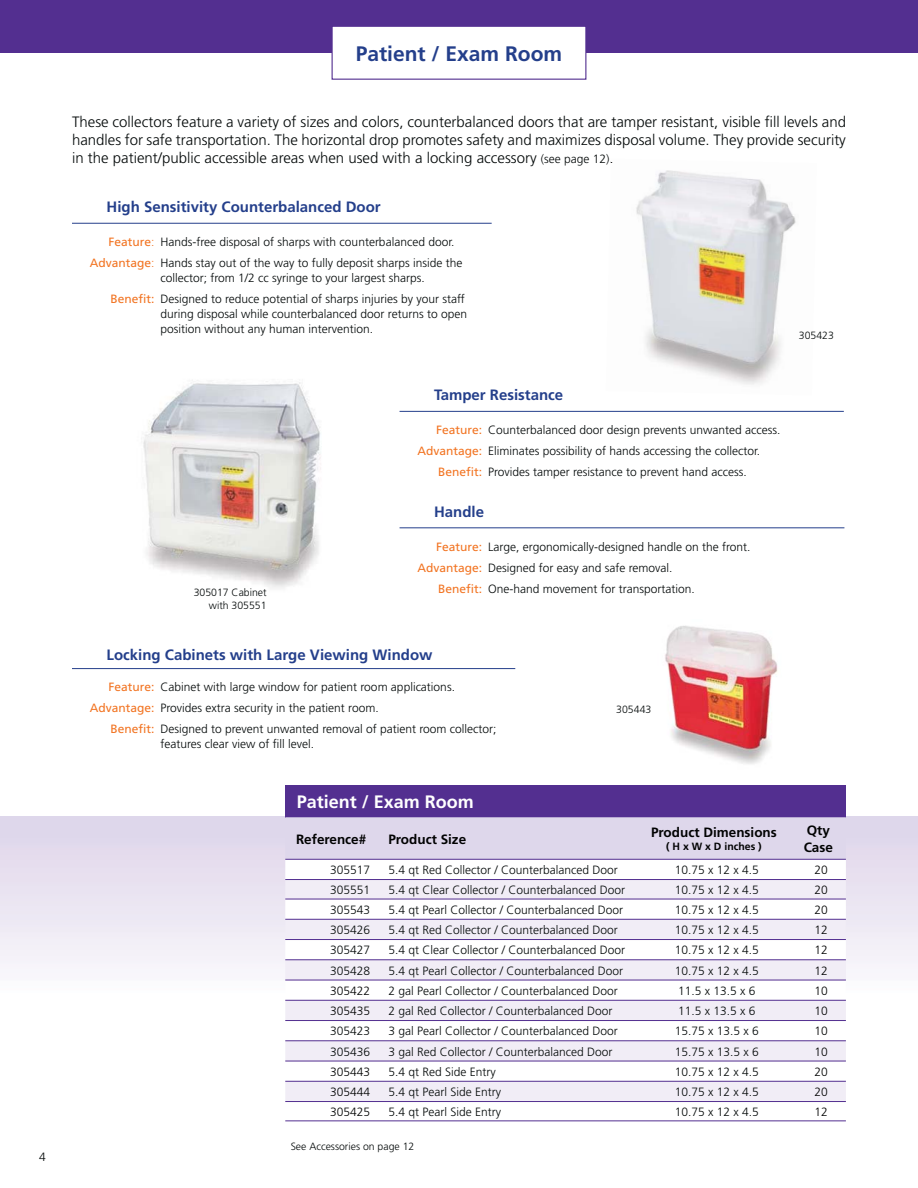
<style>
.page{position:relative;width:918px;height:1188px;background:#fff}
.page>*{position:absolute;margin:0;border:0;box-sizing:border-box;transform-origin:0 0}
.t1{font:700 21px "Frutiger";color:#243f8b}
.t2{font:700 18px "Frutiger";color:#fff}
.t3{font:300 15px/18px "Frutiger";color:#040909;text-align:justify}
.t4{font:700 15px "Frutiger";color:#243f8b}
.t5{font:700 13.5px/16.2px "Frutiger";color:#010202}
.t6{font:300 12px/21px "Frutiger";color:#040909}
.t7{font:300 12px "Frutiger";color:#010202}
.t8{font:300 10.5px/12.6px "Frutiger";color:#040909;text-align:right}
.t9{font:700 10.5px "Frutiger";color:#010202}
.s1{font-size:12px}
.s2{color:#010202}
.s3{font-weight:400;color:#f27422}
.s4{color:#f27422}
</style>
<div class="page">
<hr style="left:72px;top:223px;width:420px;height:1px;background:#243f8b">
<hr style="left:400px;top:527px;width:444px;height:1px;background:#243f8b">
<hr style="left:72px;top:668px;width:443px;height:1px;background:#243f8b">
<hr style="left:400px;top:411px;width:444px;height:1px;background:#243f8b">
<img style="left:665px;top:625px;width:113px;height:139px">
<img style="left:143px;top:380px;width:178px;height:208px">
<div style="left:0;top:0;width:918px;height:53px;background:#532f90"></div>
<div style="left:332px;top:26px;width:254px;height:53px;background:#fff"></div>
<div style="left:332px;top:26px;width:254px;height:54px;border:1px solid #532f90"></div>
<img style="left:636px;top:170px;width:160px;height:215px">
<div style="left:0;top:816px;width:918px;height:372px;background:linear-gradient(to bottom,#e4ddee,#fff)"></div>
<div style="left:285px;top:785px;width:561px;height:32px;background:#532f90"></div>
<div style="left:285px;top:817px;width:561px;height:42px;background:#ded7eb"></div>
<svg style="left:285px;top:860px;width:561px;height:261px"></svg>
<svg style="left:285px;top:880px;width:561px;height:221px;fill:#f1edf6"></svg>
<hr style="left:285px;top:859px;width:561px;height:1px;background:#532f90">
<hr style="left:285px;top:879px;width:561px;height:1px;background:#532f90">
<hr style="left:285px;top:899px;width:561px;height:1px;background:#532f90">
<hr style="left:285px;top:919px;width:561px;height:1px;background:#532f90">
<hr style="left:285px;top:939px;width:561px;height:1px;background:#532f90">
<hr style="left:285px;top:960px;width:561px;height:1px;background:#532f90">
<hr style="left:285px;top:980px;width:561px;height:1px;background:#532f90">
<hr style="left:285px;top:1000px;width:561px;height:1px;background:#532f90">
<hr style="left:285px;top:1020px;width:561px;height:1px;background:#532f90">
<hr style="left:285px;top:1041px;width:561px;height:1px;background:#532f90">
<hr style="left:285px;top:1061px;width:561px;height:1px;background:#532f90">
<hr style="left:285px;top:1081px;width:561px;height:1px;background:#532f90">
<hr style="left:285px;top:1101px;width:561px;height:1px;background:#532f90">
<hr style="left:285px;top:1121px;width:561px;height:1px;background:#532f90">
<p class="t6" style="left:39px;top:1147px;width:8px">4</p>
<h1 class="t1" style="left:356px;top:45px;width:208px">Patient / Exam Room</h1>
<p class="t3" style="left:72px;top:114px;width:776px">These collectors feature a variety of sizes and colors, counterbalanced doors that are tamper resistant, visible fill levels and handles for safe transportation. The horizontal drop promotes safety and maximizes disposal volume. They provide security in the patient/public accessible areas when used with a locking accessory <span class="s1">(see page 12)</span><span class="s2">.</span></p>
<p class="t4" style="left:107px;top:201px;width:276px">High Sensitivity Counterbalanced Door</p>
<p class="t6" style="left:90px;top:232px;width:374px;text-indent:19px"><span class="s3">Feature</span><span class="s4">:</span> Hands-free disposal of sharps with counterbalanced door.<br><span class="s3">Advantage</span><span class="s4">:</span> Hands stay out of the way to fully deposit sharps inside the</p>
<p class="t6" style="left:110px;top:268px;width:356px;text-indent:50px">collector; from 1/2 cc syringe to your largest sharps.<br><span class="s3">Benefit:</span> Designed to reduce potential of sharps injuries by your staff</p>
<p class="t6" style="left:161px;top:307px;width:308px;line-height:15px">during disposal while counterbalanced door returns to open position without any human intervention.</p>
<p class="t8" style="left:799px;top:330px;width:37px">305423</p>
<p class="t8" style="left:194px;top:587px;width:74px">305017 Cabinet with 305551</p>
<p class="t4" style="left:434px;top:389px;width:131px">Tamper Resistance</p>
<p class="t6" style="left:436px;top:421px;width:346px"><span class="s3">Feature:</span> Counterbalanced door design prevents unwanted access.</p>
<p class="t6" style="left:417px;top:442px;width:344px"><span class="s3">Advantage:</span> Eliminates possibility of hands accessing the collector.</p>
<p class="t6" style="left:438px;top:463px;width:310px"><span class="s3">Benefit:</span> Provides tamper resistance to prevent hand access.</p>
<p class="t4" style="left:434px;top:506px;width:52px">Handle</p>
<p class="t6" style="left:436px;top:537px;width:316px"><span class="s3">Feature:</span> Large, ergonomically-designed handle on the front.</p>
<p class="t6" style="left:417px;top:558px;width:257px"><span class="s3">Advantage:</span> Designed for easy and safe removal.</p>
<p class="t6" style="left:438px;top:579px;width:258px"><span class="s3">Benefit:</span> One-hand movement for transportation.</p>
<p class="t4" style="left:107px;top:649px;width:328px">Locking Cabinets with Large Viewing Window</p>
<p class="t6" style="left:90px;top:678px;width:367px;text-indent:19px"><span class="s3">Feature:</span> Cabinet with large window for patient room applications.<br><span class="s3">Advantage:</span> Provides extra security in the patient room.</p>
<p class="t6" style="left:161px;top:723px;width:338px;line-height:15px;text-indent:-50px"><span class="s3">Benefit:</span> Designed to prevent unwanted removal of patient room collector; features clear view of fill level.</p>
<h2 class="t2" style="left:297px;top:795px;width:179px">Patient / Exam Room</h2>
<p class="t5" style="left:296px;top:832px;width:72px">Reference#</p>
<p class="t5" style="left:388px;top:832px;width:79px">Product Size</p>
<p class="t8" style="left:616px;top:704px;width:37px">305443</p>
<p class="t5" style="left:651px;top:825px;width:127px">Product Dimensions</p>
<p class="t9" style="left:666px;top:842px;width:97px">( H x W x D inches )</p>
<p class="t5" style="left:804px;top:824px;width:31px">Qty<br>Case</p>
<p class="t6" style="left:330px;top:860px;width:42px">305517</p>
<p class="t6" style="left:388px;top:860px;width:231px">5.4 qt Red Collector / Counterbalanced Door</p>
<p class="t6" style="left:675px;top:860px;width:86px">10.75 x 12 x 4.5</p>
<p class="t7" style="left:815px;top:865px;width:15px">20</p>
<p class="t6" style="left:330px;top:880px;width:42px">305551</p>
<p class="t6" style="left:388px;top:880px;width:238px">5.4 qt Clear Collector / Counterbalanced Door</p>
<p class="t6" style="left:675px;top:880px;width:86px">10.75 x 12 x 4.5</p>
<p class="t7" style="left:815px;top:885px;width:15px">20</p>
<p class="t6" style="left:330px;top:900px;width:42px">305543</p>
<p class="t6" style="left:388px;top:900px;width:236px">5.4 qt Pearl Collector / Counterbalanced Door</p>
<p class="t6" style="left:675px;top:900px;width:86px">10.75 x 12 x 4.5</p>
<p class="t7" style="left:815px;top:905px;width:15px">20</p>
<p class="t6" style="left:330px;top:920px;width:42px">305426</p>
<p class="t6" style="left:388px;top:920px;width:231px">5.4 qt Red Collector / Counterbalanced Door</p>
<p class="t6" style="left:675px;top:920px;width:86px">10.75 x 12 x 4.5</p>
<p class="t7" style="left:815px;top:925px;width:15px">12</p>
<p class="t6" style="left:330px;top:941px;width:42px">305427</p>
<p class="t6" style="left:388px;top:941px;width:238px">5.4 qt Clear Collector / Counterbalanced Door</p>
<p class="t6" style="left:675px;top:941px;width:86px">10.75 x 12 x 4.5</p>
<p class="t7" style="left:815px;top:945px;width:15px">12</p>
<p class="t6" style="left:330px;top:961px;width:42px">305428</p>
<p class="t6" style="left:388px;top:961px;width:236px">5.4 qt Pearl Collector / Counterbalanced Door</p>
<p class="t6" style="left:675px;top:961px;width:86px">10.75 x 12 x 4.5</p>
<p class="t7" style="left:815px;top:966px;width:15px">12</p>
<p class="t7" style="left:330px;top:986px;width:42px">305422</p>
<p class="t6" style="left:388px;top:981px;width:231px">2 gal Pearl Collector / Counterbalanced Door</p>
<p class="t6" style="left:678px;top:981px;width:79px">11.5 x 13.5 x 6</p>
<p class="t7" style="left:815px;top:986px;width:15px">10</p>
<p class="t7" style="left:330px;top:1006px;width:42px">305435</p>
<p class="t6" style="left:388px;top:1001px;width:226px">2 gal Red Collector / Counterbalanced Door</p>
<p class="t6" style="left:678px;top:1001px;width:79px">11.5 x 13.5 x 6</p>
<p class="t7" style="left:815px;top:1006px;width:15px">10</p>
<p class="t6" style="left:330px;top:1022px;width:42px">305423</p>
<p class="t6" style="left:388px;top:1022px;width:231px">3 gal Pearl Collector / Counterbalanced Door</p>
<p class="t6" style="left:675px;top:1022px;width:86px">15.75 x 13.5 x 6</p>
<p class="t7" style="left:815px;top:1026px;width:15px">10</p>
<p class="t6" style="left:330px;top:1042px;width:42px">305436</p>
<p class="t6" style="left:388px;top:1042px;width:226px">3 gal Red Collector / Counterbalanced Door</p>
<p class="t6" style="left:675px;top:1042px;width:86px">15.75 x 13.5 x 6</p>
<p class="t7" style="left:815px;top:1047px;width:15px">10</p>
<p class="t7" style="left:330px;top:1067px;width:42px">305443</p>
<p class="t6" style="left:388px;top:1062px;width:109px">5.4 qt Red Side Entry</p>
<p class="t6" style="left:675px;top:1062px;width:86px">10.75 x 12 x 4.5</p>
<p class="t7" style="left:815px;top:1067px;width:15px">20</p>
<p class="t7" style="left:330px;top:1087px;width:42px">305444</p>
<p class="t6" style="left:388px;top:1082px;width:114px">5.4 qt Pearl Side Entry</p>
<p class="t6" style="left:675px;top:1082px;width:86px">10.75 x 12 x 4.5</p>
<p class="t7" style="left:815px;top:1087px;width:15px">20</p>
<p class="t7" style="left:330px;top:1107px;width:42px">305425</p>
<p class="t6" style="left:388px;top:1102px;width:114px">5.4 qt Pearl Side Entry</p>
<p class="t6" style="left:675px;top:1102px;width:86px">10.75 x 12 x 4.5</p>
<p class="t7" style="left:815px;top:1107px;width:15px">12</p>
<p class="t8" style="left:291px;top:1140px;width:125px">See Accessories on page 12</p>
</div>
